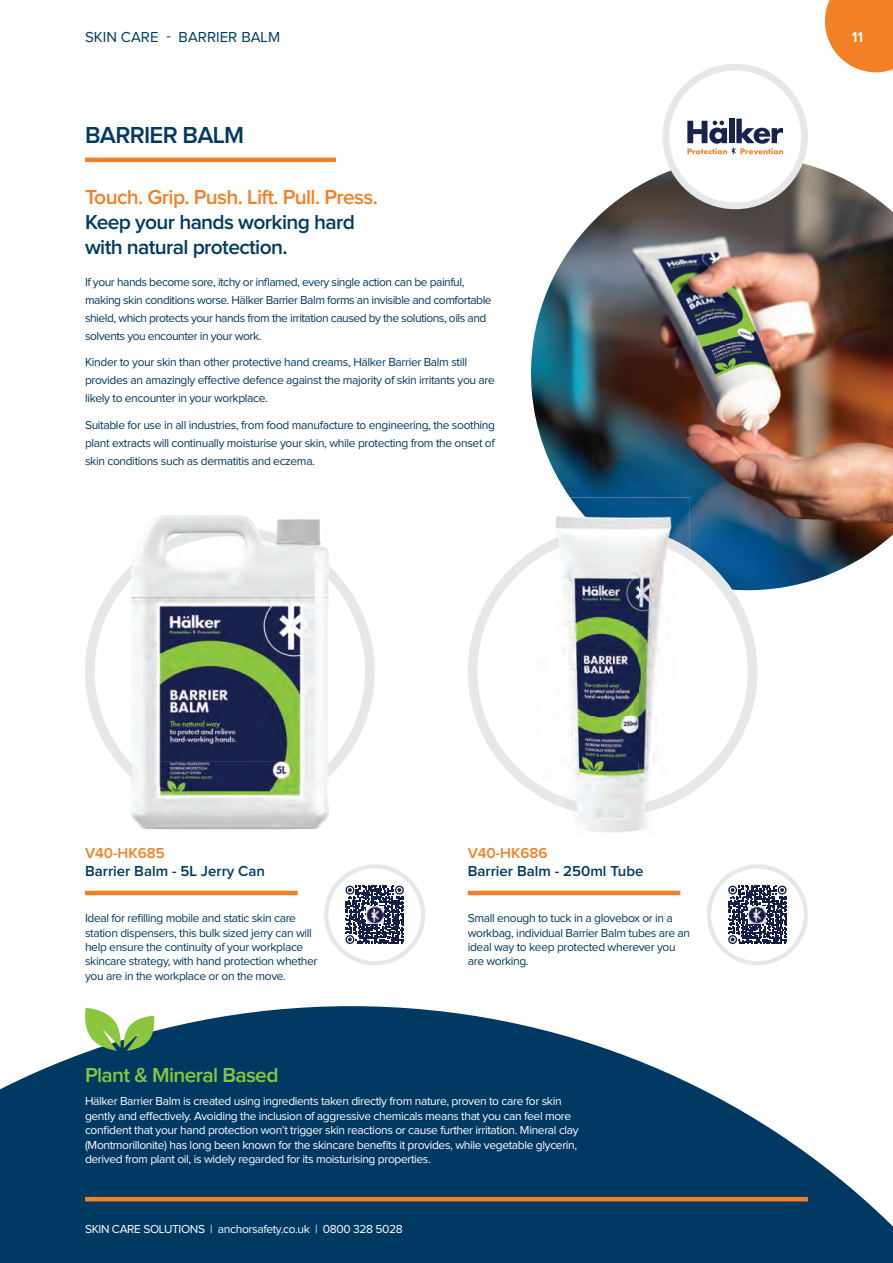
<style>
.page{position:relative;width:893px;height:1263px;background:#fff}
.page>*{position:absolute;margin:0;border:0;box-sizing:border-box;transform-origin:0 0}
.t1{font:600 24px "Proxima Nova";letter-spacing:-.03em;color:#003a62}
.t2{font:600 21px/25.2px "Proxima Nova";letter-spacing:-.03em;color:#003a62}
.t3{font:600 21px "Proxima Nova";letter-spacing:-.03em;color:#f48026}
.t4{font:600 21px "Proxima Nova";letter-spacing:-.03em;color:#8bc63e}
.t5{font:600 15px "Proxima Nova";color:#003a62}
.t6{font:15px "Proxima Nova";color:#003a62}
.t7{font:600 15px "Proxima Nova";color:#f48026}
.t8{font:600 15px "Proxima Nova";color:#fff}
.t9{font:12px/18px "Proxima Nova";letter-spacing:-.03em;color:#003a62}
.t10{font:12px/14.4px "Proxima Nova";letter-spacing:-.03em;color:#fff}
</style>
<div class="page">
<img style="left:531px;top:161px;width:362px;height:429px">
<svg style="left:0;top:1006px;width:893px;height:257px;fill:#003a62"></svg>
<hr style="left:85px;top:1197px;width:723px;height:4px;background:#f48026">
<div style="left:666px;top:67px;width:138px;height:139px;background:#fff;border-radius:50%"></div>
<div style="left:662px;top:64px;width:146px;height:145px;border:7px solid #e6e7e9;border-radius:50%"></div>
<svg style="left:687px;top:119px;width:96px;height:35px"></svg>
<svg style="left:468px;top:526px;width:289px;height:267px"></svg>
<svg style="left:728px;top:885px;width:59px;height:59px"></svg>
<img style="left:749px;top:906px;width:17px;height:17px">
<div style="left:707px;top:864px;width:101px;height:101px;border:4px solid #e6e7e9;border-radius:50%"></div>
<svg style="left:345px;top:885px;width:59px;height:59px"></svg>
<img style="left:366px;top:906px;width:17px;height:17px">
<div style="left:324px;top:864px;width:101px;height:101px;border:4px solid #e6e7e9;border-radius:50%"></div>
<svg style="left:85px;top:566px;width:290px;height:211px"></svg>
<img style="left:535px;top:497px;width:35px;height:29px">
<img style="left:570px;top:497px;width:120px;height:32px">
<img style="left:535px;top:560px;width:103px;height:222px">
<img style="left:638px;top:560px;width:52px;height:222px">
<img style="left:535px;top:526px;width:103px;height:34px">
<img style="left:638px;top:529px;width:52px;height:31px">
<img style="left:535px;top:782px;width:103px;height:34px">
<img style="left:638px;top:782px;width:52px;height:32px">
<img style="left:152px;top:515px;width:168px;height:11px">
<img style="left:131px;top:807px;width:49px;height:22px">
<img style="left:280px;top:807px;width:49px;height:22px">
<img style="left:136px;top:575px;width:188px;height:4px">
<img style="left:131px;top:761px;width:198px;height:36px">
<img style="left:131px;top:526px;width:198px;height:49px">
<svg style="left:131px;top:574px;width:5px;height:5px"></svg>
<svg style="left:324px;top:574px;width:5px;height:5px"></svg>
<img style="left:131px;top:763px;width:49px;height:44px">
<img style="left:279px;top:763px;width:50px;height:44px">
<hr style="left:85px;top:158px;width:251px;height:4px;background:#f48026">
<hr style="left:85px;top:891px;width:213px;height:4px;background:#f48026">
<hr style="left:468px;top:891px;width:212px;height:4px;background:#f48026">
<svg style="left:825px;top:0;width:68px;height:72px"></svg>
<svg style="left:82px;top:1008px;width:74px;height:43px"></svg>
<p class="t6" style="left:85px;top:30px;width:197px">SKIN CARE - BARRIER BALM</p>
<h1 class="t1" style="left:85px;top:124px;width:161px">BARRIER BALM</h1>
<h2 class="t3" style="left:85px;top:187px;width:294px">Touch. Grip. Push. Lift. Pull. Press.</h2>
<h2 class="t2" style="left:85px;top:210px;width:271px">Keep your hands working hard with natural protection.</h2>
<p class="t9" style="left:85px;top:273px;width:408px">If your hands become sore, itchy or inflamed, every single action can be painful, making skin conditions worse. Hälker Barrier Balm forms an invisible and comfortable shield, which protects your hands from the irritation caused by the solutions, oils and solvents you encounter in your work.</p>
<p class="t9" style="left:85px;top:354px;width:411px">Kinder to your skin than other protective hand creams, Hälker Barrier Balm still provides an amazingly effective defence against the majority of skin irritants you are likely to encounter in your workplace.</p>
<p class="t9" style="left:85px;top:416px;width:412px;text-align:justify">Suitable for use in all industries, from food manufacture to engineering, the soothing plant extracts will continually moisturise your skin, while protecting from the onset of skin conditions such as dermatitis and eczema.</p>
<p class="t7" style="left:85px;top:846px;width:81px">V40-HK685</p>
<p class="t5" style="left:85px;top:864px;width:182px">Barrier Balm - 5L Jerry Can</p>
<p class="t7" style="left:468px;top:846px;width:81px">V40-HK686</p>
<p class="t5" style="left:468px;top:864px;width:177px">Barrier Balm - 250ml Tube</p>
<p class="t9" style="left:85px;top:911px;width:234px;line-height:14.4px">Ideal for refilling mobile and static skin care station dispensers, this bulk sized jerry can will help ensure the continuity of your workplace skincare strategy, with hand protection whether you are in the workplace or on the move.</p>
<p class="t9" style="left:468px;top:911px;width:224px;line-height:14.4px">Small enough to tuck in a glovebox or in a workbag, individual Barrier Balm tubes are an ideal way to keep protected wherever you are working.</p>
<h2 class="t4" style="left:85px;top:1065px;width:195px">Plant &amp; Mineral Based</h2>
<p class="t10" style="left:85px;top:1094px;width:495px">Hälker Barrier Balm is created using ingredients taken directly from nature, proven to care for skin gently and effectively. Avoiding the inclusion of aggressive chemicals means that you can feel more confident that your hand protection won’t trigger skin reactions or cause further irritation. Mineral clay (Montmorillonite) has long been known for the skincare benefits it provides, while vegetable glycerin, derived from plant oil, is widely regarded for its moisturising properties.</p>
<p class="t10" style="left:85px;top:1222px;width:319px">SKIN CARE SOLUTIONS | anchorsafety.co.uk | 0800 328 5028</p>
<p class="t8" style="left:852px;top:30px;width:13px">11</p>
</div>
